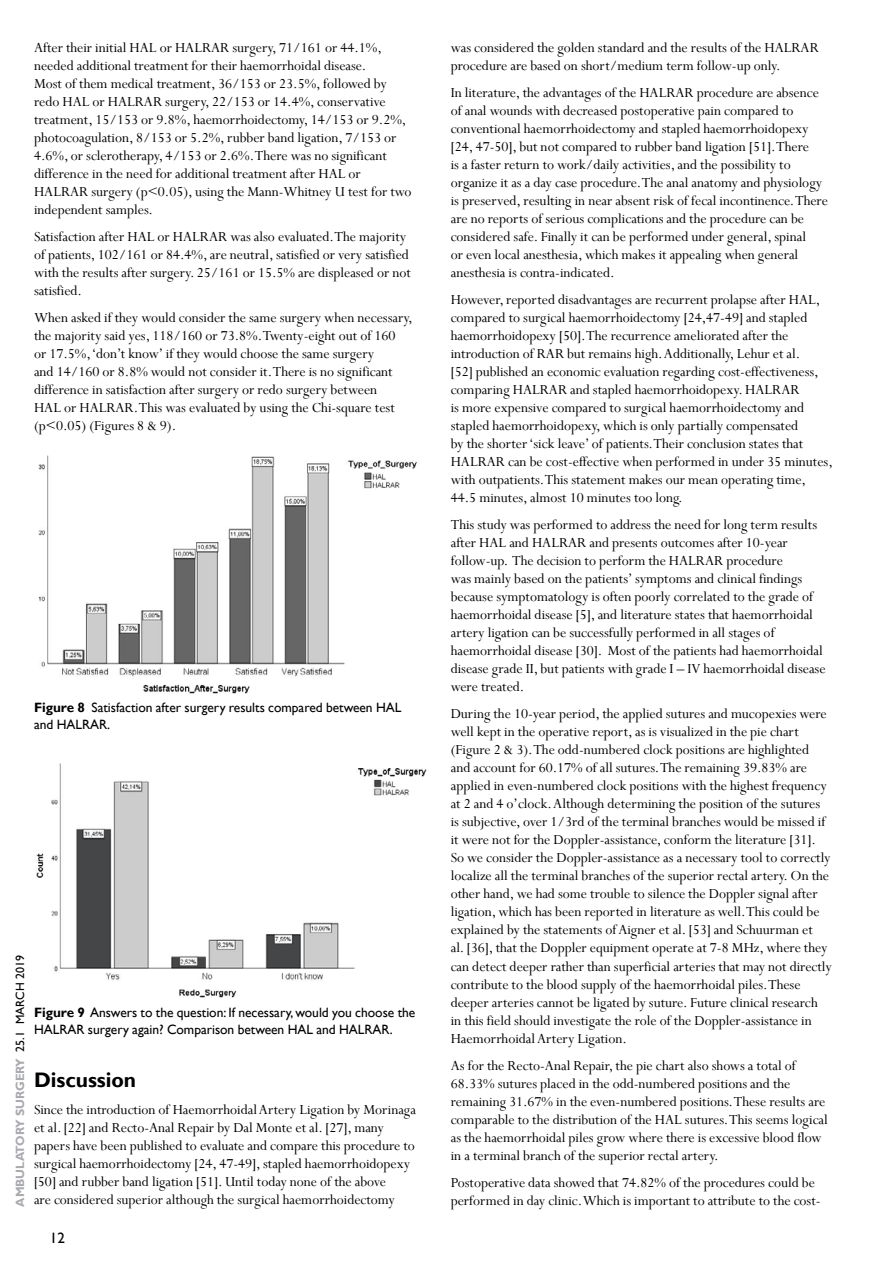
<style>
.page{position:relative;width:893px;height:1263px;background:#fff}
.page>*{position:absolute;margin:0;border:0;box-sizing:border-box;transform-origin:0 0}
.t1{font:700 21px "Gill Sans";color:#000}
.t2{font:15.3px/18px "Perpetua";color:#000}
.t3{font:15px "Gill Sans";color:#000}
.t4{font:13.5px/16.5px "Gill Sans";color:#000}
.t5{font:700 12px "Gill Sans";color:#a9abae}
.t6{font:11.7px "Calibri";color:#000}
.s1{font-weight:700}
.s2{font-weight:400;color:#000}
</style>
<div class="page">
<img style="left:38px;top:455px;width:379px;height:239px">
<img style="left:36px;top:763px;width:391px;height:235px">
<p class="t2" style="left:34px;top:38px;width:379px">After their initial HAL or HALRAR surgery, 71/161 or 44.1%, needed additional treatment for their haemorrhoidal disease.<br>Most of them medical treatment, 36/153 or 23.5%, followed by redo HAL or HALRAR surgery, 22/153 or 14.4%, conservative treatment, 15/153 or 9.8%, haemorrhoidectomy, 14/153 or 9.2%, photocoagulation, 8/153 or 5.2%, rubber band ligation, 7/153 or 4.6%, or sclerotherapy, 4/153 or 2.6%. There was no significant difference in the need for additional treatment after HAL or HALRAR surgery (p&lt;0.05), using the Mann-Whitney U test for two independent samples.</p>
<p class="t2" style="left:34px;top:228px;width:378px">Satisfaction after HAL or HALRAR was also evaluated. The majority of patients, 102/161 or 84.4%, are neutral, satisfied or very satisfied with the results after surgery. 25/161 or 15.5% are displeased or not satisfied.</p>
<p class="t2" style="left:34px;top:309px;width:380px">When asked if they would consider the same surgery when necessary, the majority said yes, 118/160 or 73.8%. Twenty-eight out of 160<br>or 17.5%, ‘don’t know’ if they would choose the same surgery<br>and 14/160 or 8.8% would not consider it. There is no significant difference in satisfaction after surgery or redo surgery between<br>HAL or HALRAR. This was evaluated by using the Chi-square test (p&lt;0.05) (Figures 8 &amp; 9).</p>
<p class="t4" style="left:34px;top:700px;width:369px"><span class="s1">Figure 8</span> Satisfaction after surgery results compared between HAL and HALRAR.</p>
<p class="t6" style="left:-1px;top:701px;width:218px">gain? Comparison between HAL and HALRAR.</p>
<p class="t5" style="left:13px;top:1207px;width:253px;rotate:-90deg">AMBULATORY SURGERY <span class="s2">25.1 MARCH 2019</span></p>
<p class="t4" style="left:34px;top:1005px;width:383px"><span class="s1">Figure 9</span> Answers to the question: If necessary, would you choose the<br>HALRAR surgery again? Comparison between HAL and HALRAR.</p>
<h1 class="t1" style="left:34px;top:1067px;width:104px">Discussion</h1>
<p class="t2" style="left:34px;top:1100px;width:383px">Since the introduction of Haemorrhoidal Artery Ligation by Morinaga et al. [22] and Recto-Anal Repair by Dal Monte et al. [27], many papers have been published to evaluate and compare this procedure to surgical haemorrhoidectomy [24, 47-49], stapled haemorrhoidopexy [50] and rubber band ligation [51]. Until today none of the above<br>are considered superior although the surgical haemorrhoidectomy</p>
<p class="t3" style="left:50px;top:1229px;width:16px">12</p>
<p class="t2" style="left:451px;top:38px;width:370px">was considered the golden standard and the results of the HALRAR procedure are based on short/medium term follow-up only.</p>
<p class="t2" style="left:451px;top:84px;width:379px">In literature, the advantages of the HALRAR procedure are absence of anal wounds with decreased postoperative pain compared to conventional haemorrhoidectomy and stapled haemorrhoidopexy [24, 47-50], but not compared to rubber band ligation [51]. There<br>is a faster return to work/daily activities, and the possibility to organize it as a day case procedure. The anal anatomy and physiology is preserved, resulting in near absent risk of fecal incontinence. There are no reports of serious complications and the procedure can be considered safe. Finally it can be performed under general, spinal<br>or even local anesthesia, which makes it appealing when general anesthesia is contra-indicated.</p>
<p class="t2" style="left:451px;top:291px;width:384px">However, reported disadvantages are recurrent prolapse after HAL, compared to surgical haemorrhoidectomy [24,47-49] and stapled haemorrhoidopexy [50]. The recurrence ameliorated after the introduction of RAR but remains high. Additionally, Lehur et al.<br>[52] published an economic evaluation regarding cost-effectiveness, comparing HALRAR and stapled haemorrhoidopexy. HALRAR<br>is more expensive compared to surgical haemorrhoidectomy and stapled haemorrhoidopexy, which is only partially compensated<br>by the shorter ‘sick leave’ of patients. Their conclusion states that HALRAR can be cost-effective when performed in under 35 minutes, with outpatients. This statement makes our mean operating time, 44.5 minutes, almost 10 minutes too long.</p>
<p class="t2" style="left:451px;top:516px;width:376px">This study was performed to address the need for long term results after HAL and HALRAR and presents outcomes after 10-year follow-up. The decision to perform the HALRAR procedure<br>was mainly based on the patients’ symptoms and clinical findings because symptomatology is often poorly correlated to the grade of haemorrhoidal disease [5], and literature states that haemorrhoidal artery ligation can be successfully performed in all stages of haemorrhoidal disease [30]. Most of the patients had haemorrhoidal disease grade II, but patients with grade I – IV haemorrhoidal disease were treated.</p>
<p class="t2" style="left:451px;top:705px;width:382px">During the 10-year period, the applied sutures and mucopexies were well kept in the operative report, as is visualized in the pie chart (Figure 2 &amp; 3). The odd-numbered clock positions are highlighted and account for 60.17% of all sutures. The remaining 39.83% are applied in even-numbered clock positions with the highest frequency at 2 and 4 o’clock. Although determining the position of the sutures is subjective, over 1/3rd of the terminal branches would be missed if it were not for the Doppler-assistance, conform the literature [31].<br>So we consider the Doppler-assistance as a necessary tool to correctly localize all the terminal branches of the superior rectal artery. On the other hand, we had some trouble to silence the Doppler signal after ligation, which has been reported in literature as well. This could be explained by the statements of Aigner et al. [53] and Schuurman et<br>al. [36], that the Doppler equipment operate at 7-8 MHz, where they can detect deeper rather than superficial arteries that may not directly contribute to the blood supply of the haemorrhoidal piles. These deeper arteries cannot be ligated by suture. Future clinical research in this field should investigate the role of the Doppler-assistance in Haemorrhoidal Artery Ligation.</p>
<p class="t2" style="left:451px;top:1056px;width:379px">As for the Recto-Anal Repair, the pie chart also shows a total of 68.33% sutures placed in the odd-numbered positions and the remaining 31.67% in the even-numbered positions. These results are comparable to the distribution of the HAL sutures. This seems logical as the haemorrhoidal piles grow where there is excessive blood flow in a terminal branch of the superior rectal artery.</p>
<p class="t2" style="left:451px;top:1173px;width:371px">Postoperative data showed that 74.82% of the procedures could be performed in day clinic. Which is important to attribute to the cost-</p>
</div>
